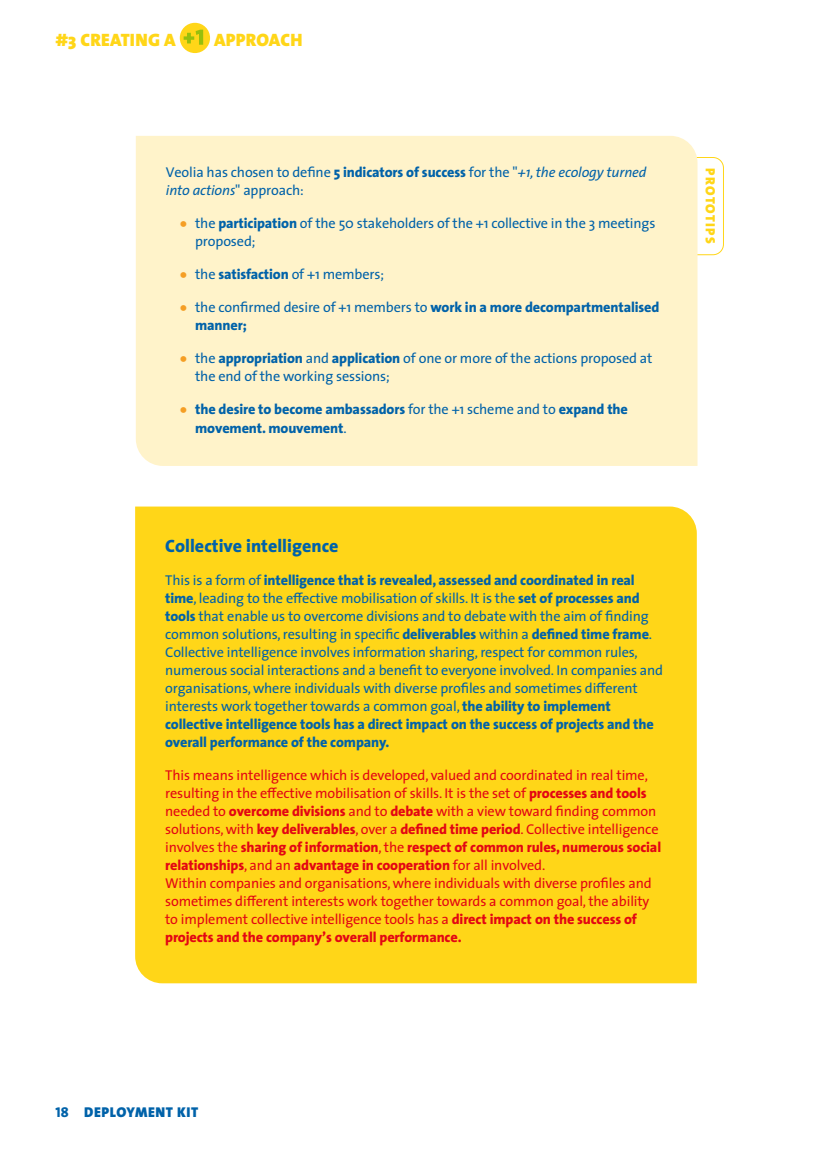
<style>
.page{position:relative;width:830px;height:1149px;background:#fff}
.page>*{position:absolute;margin:0;border:0;box-sizing:border-box;transform-origin:0 0}
.Chapô{font:800 18px "The Sans";color:#0062a9}
.Titre{font:900 18px "The Sans";letter-spacing:.015em;color:#ffd618}
.Chapô-2{font:14.25px/18px "The Sans";letter-spacing:-.01em;color:#0062a9}
.Chapô-3{font:14.25px/18px "The Sans";letter-spacing:-.01em;color:#e30613}
.Chapô-4{font:800 14.25px/18px "The Sans";letter-spacing:-.01em;color:#0062a9}
.t1{font:900 14.25px "The Sans";letter-spacing:.045em;color:#0062a9}
.Chapô-5{font:900 13.5px "The Sans";letter-spacing:.085em;color:#ffd618}
.s1{font-weight:800}
.s2{font-style:italic}
.s3{font-size:24px;color:#f59e24}
.s4{font-weight:400;font-size:24px;color:#f59e24}
.s5{font-weight:400}
.s6{font-family:"The Sans Extra Bold Caps";font-weight:400}
</style>
<div class="page">
<div style="left:669px;top:157px;width:54px;height:98px;border:1px solid #ffd618;border-radius:10px"></div>
<div style="left:180px;top:23px;width:30px;height:30px;background:#ffd618;border-radius:50%"></div>
<svg style="left:183px;top:30px;width:20px;height:15px"></svg>
<div style="left:136px;top:136px;width:561px;height:330px;background:#fff3ca"></div>
<div style="left:135px;top:506px;width:561px;height:476px;background:#ffd618"></div>
<p class="Titre" style="left:55px;top:24px;width:122px">#3 CREATING A</p>
<p class="Titre" style="left:214px;top:24px;width:90px">APPROACH</p>
<p class="Chapô-2" style="left:166px;top:162px;width:482px">Veolia has chosen to define <span class="s1">5 indicators of success</span> for the "<span class="s2">+1, the ecology turned into actions</span>" approach:</p>
<p class="Chapô-2" style="left:195px;top:213px;width:461px;text-indent:-17px"><span class="s3">•</span> the <span class="s1">participation</span> of the 50 stakeholders of the +1 collective in the 3 meetings proposed;</p>
<p class="Chapô-2" style="left:178px;top:264px;width:207px"><span class="s3">•</span> the <span class="s1">satisfaction</span> of +1 members;</p>
<p class="Chapô-4" style="left:195px;top:297px;width:465px;text-indent:-17px"><span class="s4">•</span> <span class="s5">the confirmed desire of +1 members to</span> work in a more decompartmentalised manner;</p>
<p class="Chapô-2" style="left:195px;top:348px;width:458px;text-indent:-17px"><span class="s3">•</span> the <span class="s1">appropriation</span> and <span class="s1">application</span> of one or more of the actions proposed at the end of the working sessions;</p>
<p class="Chapô-4" style="left:195px;top:399px;width:434px;line-height:19.5px;text-indent:-17px"><span class="s4">•</span> the desire to become ambassadors <span class="s5">for the +1 scheme and to</span> expand the movement. mouvement<span class="s5">.</span></p>
<p class="Chapô" style="left:165px;top:530px;width:175px">Collective intelligence</p>
<p class="Chapô-2" style="left:165px;top:570px;width:499px">This is a form of <span class="s1">intelligence that is revealed, assessed and coordinated in real time</span>, leading to the effective mobilisation of skills. It is the <span class="s1">set of processes and tools</span> that enable us to overcome divisions and to debate with the aim of finding common solutions, resulting in specific <span class="s1">deliverables</span> within a <span class="s1">defined time frame</span>.<br>Collective intelligence involves information sharing, respect for common rules, numerous social interactions and a benefit to everyone involved. In companies and organisations, where individuals with diverse profiles and sometimes different interests work together towards a common goal, <span class="s1">the ability to implement collective intelligence tools has a direct impact on the success of projects and the overall performance of the company.</span></p>
<p class="Chapô-3" style="left:165px;top:765px;width:497px">This means intelligence which is developed, valued and coordinated in real time, resulting in the effective mobilisation of skills. It is the set of <span class="s1">processes and tools </span>needed to <span class="s1">overcome divisions</span> and to <span class="s1">debate</span> with a view toward finding common solutions, with <span class="s1">key deliverables</span>, over a <span class="s1">defined time period</span>. Collective intelligence involves the <span class="s1">sharing of information</span>, the <span class="s1">respect of common rules, numerous social relationships</span>, and an <span class="s1">advantage in cooperation</span> for all involved.<br>Within companies and organisations, where individuals with diverse profiles and sometimes different interests work together towards a common goal, the ability to implement collective intelligence tools has a <span class="s1">direct impact on the success of projects and the company’s overall performance.</span></p>
<p class="Chapô-5" style="left:721px;top:168px;width:77px;rotate:90deg">PROTOTIPS</p>
<p class="t1" style="left:55px;top:1099px;width:144px"><span class="s6">18</span> DEPLOYMENT KIT</p>
</div>
